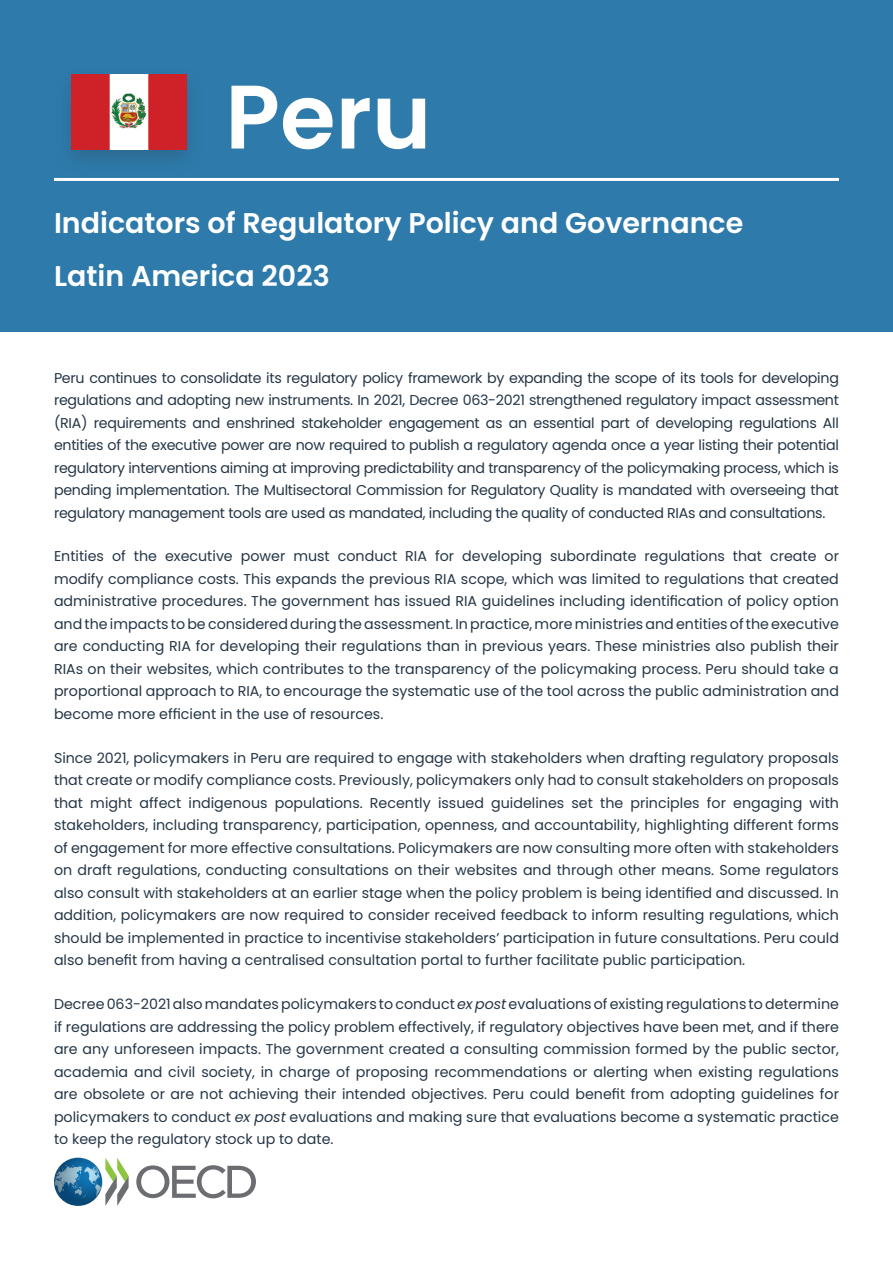
<style>
.page{position:relative;width:893px;height:1263px;background:#fff}
.page>*{position:absolute;margin:0;border:0;box-sizing:border-box;transform-origin:0 0}
.Cover_Page_Title{font:600 90px "Poppins";color:#fff}
.Cover_Page_Supertitle{font:600 28.5px "Poppins";color:#fff}
.t1{font:14.25px/22.5px "Poppins";color:#253646;text-align:justify}
.s1{font-style:italic}
</style>
<div class="page">
<div style="left:0;top:0;width:893px;height:332px;background:#2e7bab"></div>
<svg style="left:136px;top:1165px;width:120px;height:33px"></svg>
<svg style="left:54px;top:1158px;width:48px;height:48px;background:#3476a0"></svg>
<svg style="left:105px;top:1158px;width:24px;height:48px"></svg>
<div style="left:52px;top:64px;width:154px;height:113px;background:#231f20;opacity:.2"></div>
<img style="left:71px;top:74px;width:116px;height:75px">
<hr style="left:54px;top:178px;width:785px;height:3px;background:#fff">
<p class="Cover_Page_Title" style="left:225px;top:65px;width:208px">Peru</p>
<p class="Cover_Page_Supertitle" style="left:54px;top:207px;width:691px">Indicators of Regulatory Policy and Governance</p>
<p class="Cover_Page_Supertitle" style="left:54px;top:260px;width:277px">Latin America 2023</p>
<p class="t1" style="left:54px;top:366px;width:786px">Peru continues to consolidate its regulatory policy framework by expanding the scope of its tools for developing regulations and adopting new instruments. In 2021, Decree 063-2021 strengthened regulatory impact assessment (RIA) requirements and enshrined stakeholder engagement as an essential part of developing regulations All entities of the executive power are now required to publish a regulatory agenda once a year listing their potential regulatory interventions aiming at improving predictability and transparency of the policymaking process, which is pending implementation. The Multisectoral Commission for Regulatory Quality is mandated with overseeing that regulatory management tools are used as mandated, including the quality of conducted RIAs and consultations.</p>
<p class="t1" style="left:54px;top:545px;width:786px">Entities of the executive power must conduct RIA for developing subordinate regulations that create or modify compliance costs. This expands the previous RIA scope, which was limited to regulations that created administrative procedures. The government has issued RIA guidelines including identification of policy option and the impacts to be considered during the assessment. In practice, more ministries and entities of the executive are conducting RIA for developing their regulations than in previous years. These ministries also publish their RIAs on their websites, which contributes to the transparency of the policymaking process. Peru should take a proportional approach to RIA, to encourage the systematic use of the tool across the public administration and become more efficient in the use of resources.</p>
<p class="t1" style="left:54px;top:746px;width:786px">Since 2021, policymakers in Peru are required to engage with stakeholders when drafting regulatory proposals that create or modify compliance costs. Previously, policymakers only had to consult stakeholders on proposals that might affect indigenous populations. Recently issued guidelines set the principles for engaging with stakeholders, including transparency, participation, openness, and accountability, highlighting different forms of engagement for more effective consultations. Policymakers are now consulting more often with stakeholders on draft regulations, conducting consultations on their websites and through other means. Some regulators also consult with stakeholders at an earlier stage when the policy problem is being identified and discussed. In addition, policymakers are now required to consider received feedback to inform resulting regulations, which should be implemented in practice to incentivise stakeholders’ participation in future consultations. Peru could also benefit from having a centralised consultation portal to further facilitate public participation.</p>
<p class="t1" style="left:54px;top:993px;width:786px">Decree 063-2021 also mandates policymakers to conduct <span class="s1">ex post</span> evaluations of existing regulations to determine if regulations are addressing the policy problem effectively, if regulatory objectives have been met, and if there are any unforeseen impacts. The government created a consulting commission formed by the public sector, academia and civil society, in charge of proposing recommendations or alerting when existing regulations are obsolete or are not achieving their intended objectives. Peru could benefit from adopting guidelines for policymakers to conduct <span class="s1">ex post</span> evaluations and making sure that evaluations become a systematic practice to keep the regulatory stock up to date.</p>
</div>
